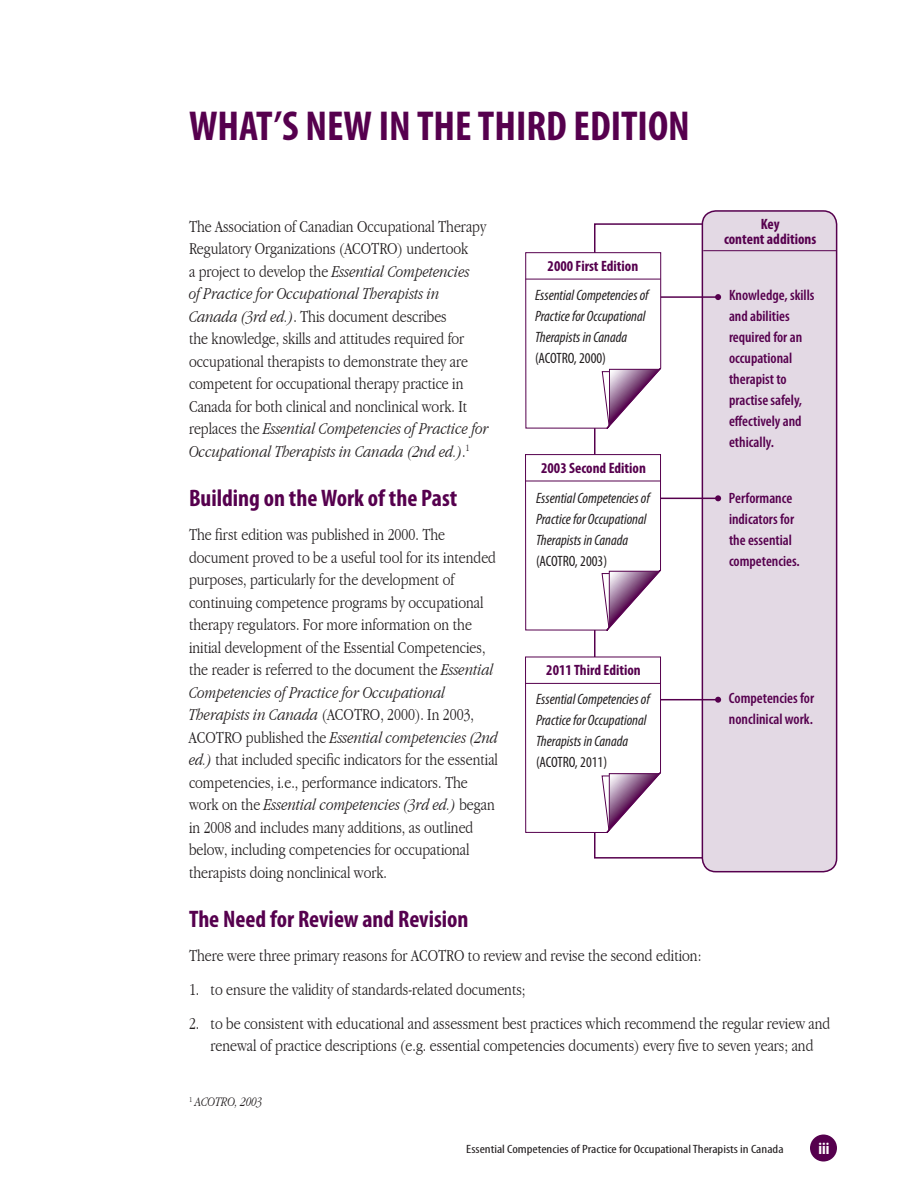
<style>
.page{position:relative;width:918px;height:1188px;background:#fff}
.page>*{position:absolute;margin:0;border:0;box-sizing:border-box;transform-origin:0 0}
.t1{font:700 condensed 42px "Myriad Pro";color:#56004e}
.t2{font:700 condensed 24px "Myriad Pro";color:#56004e}
.t3{font:300 condensed 17.25px/22.5px "Garamond";color:#231f20}
.t4{font:700 condensed 16.5px "Myriad Pro";color:#fff}
.t5{font:italic condensed 15px/21px "Myriad Pro";color:#231f20}
.t6{font:600 condensed 15px/21px "Myriad Pro";color:#56004e}
.t7{font:700 condensed 15px/15px "Myriad Pro";color:#56004e;text-align:center}
.t8{font:italic 300 condensed 13.5px "Garamond";color:#231f20}
.t9{font:condensed 12px "Myriad Pro";color:#231f20;scale:1.2 1}
.s1{font-style:italic}
.s2{font-style:normal}
.s3{font-weight:700;font-style:normal;color:#56004e}
</style>
<div class="page">
<div style="left:701px;top:210px;width:137px;height:662px;background:#e3d9e4"></div>
<div style="left:810px;top:1135px;width:27px;height:27px;background:#56004e;border-radius:50%"></div>
<svg style="left:525px;top:252px;width:136px;height:177px"></svg>
<hr style="left:526px;top:279px;width:135px;height:1px;background:#56004e">
<hr style="left:703px;top:250px;width:134px;height:1px;background:#56004e">
<svg style="left:525px;top:454px;width:136px;height:177px"></svg>
<hr style="left:525px;top:481px;width:135px;height:1px;background:#56004e">
<hr style="left:661px;top:296px;width:57px;height:2px;background:#56004e">
<svg style="left:715px;top:294px;width:6px;height:6px"></svg>
<hr style="left:661px;top:498px;width:57px;height:1px;background:#56004e">
<svg style="left:715px;top:495px;width:6px;height:6px"></svg>
<svg style="left:525px;top:656px;width:136px;height:177px"></svg>
<hr style="left:525px;top:683px;width:135px;height:1px;background:#56004e">
<hr style="left:661px;top:699px;width:57px;height:1px;background:#56004e">
<svg style="left:715px;top:697px;width:6px;height:6px"></svg>
<p class="t1" style="left:189px;top:102px;width:502px">WHAT’S NEW IN THE THIRD EDITION</p>
<p class="t3" style="left:189px;top:215px;width:301px">The Association of Canadian Occupational Therapy Regulatory Organizations (ACOTRO) undertook<br>a project to develop the <span class="s1">Essential Competencies<br>of Practice for Occupational Therapists in Canada (3rd ed.)</span>. This document describes<br>the knowledge, skills and attitudes required for occupational therapists to demonstrate they are competent for occupational therapy practice in Canada for both clinical and nonclinical work. It replaces the <span class="s1">Essential Competencies of Practice for Occupational Therapists in Canada (2nd ed.)</span>.<sup>1</sup></p>
<p class="t2" style="left:189px;top:485px;width:270px">Building on the Work of the Past</p>
<p class="t3" style="left:189px;top:523px;width:311px">The first edition was published in 2000. The document proved to be a useful tool for its intended purposes, particularly for the development of continuing competence programs by occupational therapy regulators. For more information on the initial development of the Essential Competencies, the reader is referred to the document the <span class="s1">Essential Competencies of Practice for Occupational Therapists in Canada</span> (ACOTRO, 2000). In 2003, ACOTRO published the <span class="s1">Essential competencies (2nd ed.)</span> that included specific indicators for the essential competencies, i.e., performance indicators. The work on the <span class="s1">Essential competencies (3rd ed.)</span> began in 2008 and includes many additions, as outlined below, including competencies for occupational therapists doing nonclinical work.</p>
<p class="t7" style="left:548px;top:259px;width:92px">2000 First Edition</p>
<p class="t7" style="left:724px;top:217px;width:94px">Key<br>content additions</p>
<p class="t5" style="left:535px;top:285px;width:115px">Essential Competencies of<br>Practice for Occupational<br>Therapists in Canada <span class="s2">(ACOTRO, 2000)</span></p>
<p class="t6" style="left:729px;top:285px;width:87px">Knowledge, skills and abilities required for an occupational therapist to practise safely, effectively and ethically.</p>
<p class="t5" style="left:536px;top:453px;width:115px;line-height:30px;text-align:center"><span class="s3">2003 Second Edition<br></span>Essential Competencies of</p>
<p class="t5" style="left:536px;top:508px;width:112px">Practice for Occupational<br>Therapists in Canada <span class="s2">(ACOTRO, 2003)</span></p>
<p class="t5" style="left:536px;top:656px;width:115px;line-height:29.4px;text-align:center"><span class="s3">2011 Third Edition<br></span>Essential Competencies of</p>
<p class="t5" style="left:536px;top:710px;width:112px">Practice for Occupational<br>Therapists in Canada <span class="s2">(ACOTRO, 2011)</span></p>
<p class="t6" style="left:729px;top:488px;width:72px">Performance indicators for the essential competencies.</p>
<p class="t6" style="left:729px;top:688px;width:87px">Competencies for nonclinical work.</p>
<p class="t2" style="left:189px;top:906px;width:281px">The Need for Review and Revision</p>
<p class="t3" style="left:189px;top:944px;width:514px">There were three primary reasons for ACOTRO to review and revise the second edition:</p>
<p class="t3" style="left:189px;top:978px;width:338px">1. to ensure the validity of standards-related documents;</p>
<p class="t3" style="left:189px;top:1012px;width:643px;text-align:center">2. to be consistent with educational and assessment best practices which recommend the regular review and renewal of practice descriptions (e.g. essential competencies documents) every five to seven years; and</p>
<p class="t8" style="left:189px;top:1095px;width:75px"><sup>1</sup> ACOTRO, 2003</p>
<p class="t9" style="left:466px;top:1143px;width:266px">Essential Competencies of Practice for Occupational Therapists in Canada</p>
<p class="t4" style="left:819px;top:1139px;width:13px">iii</p>
</div>
